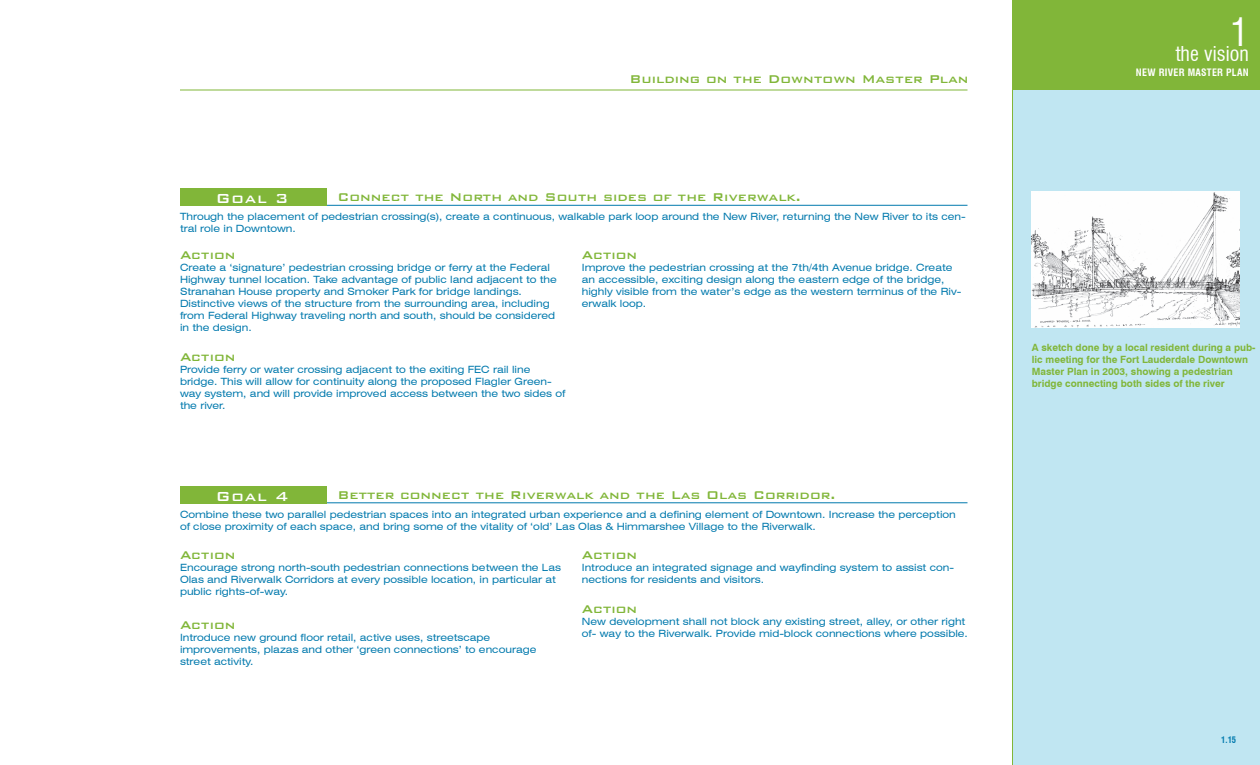
<style>
.page{position:relative;width:1260px;height:765px;background:#fff}
.page>*{position:absolute;margin:0;border:0;box-sizing:border-box;transform-origin:0 0}
.t1{font:condensed 37.5px "Swiss 721 BT";color:#fff}
.t2{font:condensed 20px "Swiss 721 BT";color:#fff}
.t3{font:500 17.5px "Bank Gothic BT";letter-spacing:.05em;color:#fff}
.t4{font:500 15px "Bank Gothic BT";color:#81b639}
.t5{font:expanded 10px/12px "Swiss 721 BT";color:#0079ad}
.t6{font:700 10px/12px "Swiss 721 BT";color:#81b639}
.t7{font:700 condensed 10px "Swiss 721 BT";letter-spacing:.025em;color:#fff}
.t8{font:700 condensed 8.75px "Swiss 721 BT";color:#0079ad}
</style>
<div class="page">
<div style="left:1012px;top:0;width:248px;height:90px;background:#81b639"></div>
<div style="left:1012px;top:90px;width:248px;height:675px;background:#c0e6f2"></div>
<hr style="left:180px;top:90px;width:788px;height:1px;background:#81b639">
<hr style="left:1012px;top:90px;width:1px;height:675px;background:#81b639">
<hr style="left:180px;top:205px;width:788px;height:1px;background:#0079ad">
<div style="left:180px;top:188px;width:146px;height:18px;background:#81b639"></div>
<hr style="left:180px;top:502px;width:788px;height:1px;background:#0079ad">
<div style="left:180px;top:486px;width:146px;height:18px;background:#81b639"></div>
<img style="left:1031px;top:191px;width:208px;height:136px">
<h3 class="t4" style="left:630px;top:71px;width:340px">Building on the Downtown Master Plan</h3>
<h3 class="t3" style="left:216px;top:189px;width:75px">Goal 3</h3>
<h3 class="t4" style="left:338px;top:189px;width:465px">Connect the North and South sides of the Riverwalk.</h3>
<p class="t5" style="left:180px;top:211px;width:787px">Through the placement of pedestrian crossing(s), create a continuous, walkable park loop around the New River, returning the New River to its cen&shy;tral role in Downtown.</p>
<h3 class="t4" style="left:180px;top:247px;width:57px">Action</h3>
<p class="t5" style="left:180px;top:261px;width:378px">Create a ‘signature’ pedestrian crossing bridge or ferry at the Federal Highway tunnel location. Take advantage of public land adjacent to the Stranahan House property and Smoker Park for bridge landings.<br>Distinctive views of the structure from the surrounding area, including from Federal Highway traveling north and south, should be considered in the design.</p>
<h3 class="t4" style="left:180px;top:349px;width:57px">Action</h3>
<p class="t5" style="left:180px;top:363px;width:387px">Provide ferry or water crossing adjacent to the exiting FEC rail line bridge. This will allow for continuity along the proposed Flagler Green&shy;way system, and will provide improved access between the two sides of the river.</p>
<h3 class="t4" style="left:582px;top:247px;width:57px">Action</h3>
<p class="t5" style="left:582px;top:261px;width:381px">Improve the pedestrian crossing at the 7th/4th Avenue bridge. Create an accessible, exciting design along the eastern edge of the bridge, highly visible from the water’s edge as the western terminus of the Riv&shy;erwalk loop.</p>
<h3 class="t3" style="left:216px;top:486px;width:75px">Goal 4</h3>
<h3 class="t4" style="left:338px;top:487px;width:500px">Better connect the Riverwalk and the Las Olas Corridor.</h3>
<p class="t5" style="left:180px;top:508px;width:777px">Combine these two parallel pedestrian spaces into an integrated urban experience and a defining element of Downtown. Increase the perception of close proximity of each space, and bring some of the vitality of ‘old’ Las Olas &amp; Himmarshee Village to the Riverwalk.</p>
<h3 class="t4" style="left:180px;top:547px;width:57px">Action</h3>
<p class="t5" style="left:180px;top:561px;width:383px">Encourage strong north-south pedestrian connections between the Las<br>Olas and Riverwalk Corridors at every possible location, in particular at public rights-of-way.</p>
<h3 class="t4" style="left:180px;top:617px;width:57px">Action</h3>
<p class="t5" style="left:180px;top:632px;width:358px">Introduce new ground floor retail, active uses, streetscape improvements, plazas and other ‘green connections’ to encourage street activity.</p>
<h3 class="t4" style="left:582px;top:547px;width:57px">Action</h3>
<p class="t5" style="left:582px;top:561px;width:374px">Introduce an integrated signage and wayfinding system to assist con&shy;nections for residents and visitors.</p>
<h3 class="t4" style="left:582px;top:601px;width:57px">Action</h3>
<p class="t5" style="left:582px;top:615px;width:388px">New development shall not block any existing street, alley, or other right of- way to the Riverwalk. Provide mid-block connections where possible.</p>
<h1 class="t1" style="left:1230px;top:10px;width:20px">1</h1>
<h2 class="t2" style="left:1176px;top:42px;width:75px">the vision</h2>
<p class="t7" style="left:1136px;top:67px;width:114px">NEW RIVER MASTER PLAN</p>
<p class="t6" style="left:1032px;top:341px;width:225px">A sketch done by a local resident during a pub&shy;lic meeting for the Fort Lauderdale Downtown Master Plan in 2003, showing a pedestrian bridge connecting both sides of the river</p>
<p class="t8" style="left:1221px;top:735px;width:17px">1.15</p>
</div>
